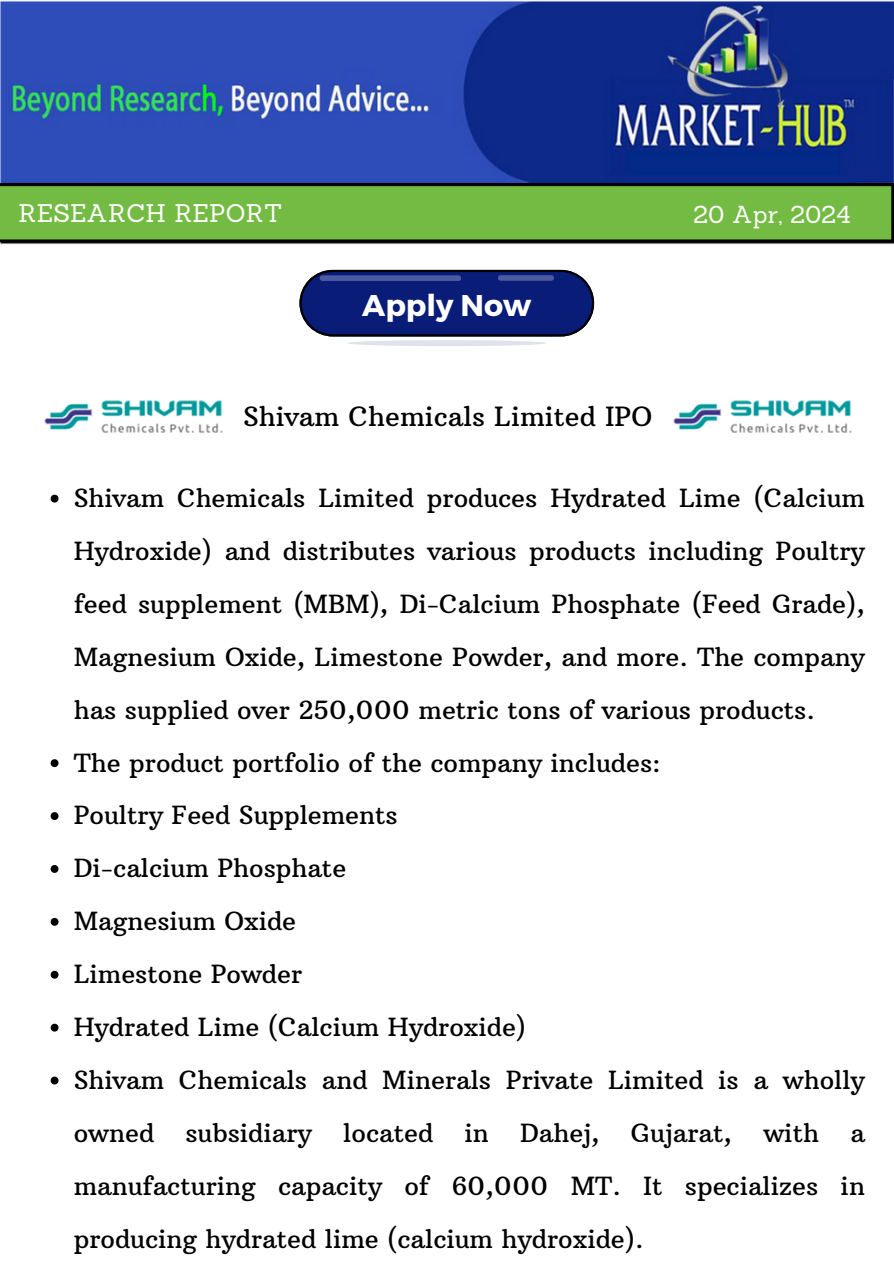
<style>
.page{position:relative;width:894px;height:1264px;background:#fff}
.page>*{position:absolute;margin:0;border:0;box-sizing:border-box;transform-origin:0 0}
.t1{font:700 30px "Montserrat";color:#fff}
.t2{font:27px "Arbutus Slab";letter-spacing:.005em;color:#000}
.t3{font:25.5px/52.8px "Arbutus Slab";color:#000;text-align:justify}
.t4{font:24.9px "Sanchez";letter-spacing:.015em;color:#fff}
.t5{font:24px "Sanchez";letter-spacing:.015em;color:#fff}
</style>
<div class="page">
<img style="left:0;top:0;width:893px;height:244px">
<svg style="left:0;top:184px;width:893px;height:57px;background:#6cae3e"></svg>
<div style="left:347px;top:340px;width:199px;height:6px;background:#dfe1ed;border-radius:50%"></div>
<svg style="left:299px;top:270px;width:295px;height:66px;background:#142576"></svg>
<div style="left:319px;top:275px;width:142px;height:6px;background:#4c5ba0;border-radius:3px"></div>
<div style="left:497px;top:275px;width:57px;height:6px;background:#4c5ba0;border-radius:3px"></div>
<svg style="left:51px;top:494px;width:7px;height:8px"></svg>
<svg style="left:51px;top:759px;width:7px;height:8px"></svg>
<svg style="left:51px;top:812px;width:7px;height:8px"></svg>
<svg style="left:51px;top:865px;width:7px;height:7px"></svg>
<svg style="left:51px;top:917px;width:7px;height:8px"></svg>
<svg style="left:51px;top:970px;width:7px;height:8px"></svg>
<svg style="left:51px;top:1023px;width:7px;height:8px"></svg>
<svg style="left:51px;top:1076px;width:7px;height:8px"></svg>
<img style="left:44px;top:400px;width:179px;height:33px">
<img style="left:673px;top:400px;width:179px;height:33px">
<p class="t4" style="left:19px;top:197px;width:265px">RESEARCH REPORT</p>
<p class="t5" style="left:693px;top:198px;width:159px">20 Apr, 2024</p>
<h3 class="t1" style="left:362px;top:286px;width:170px">Apply Now</h3>
<p class="t2" style="left:243px;top:399px;width:410px">Shivam Chemicals Limited IPO</p>
<p class="t3" style="left:74px;top:471px;width:792px">Shivam Chemicals Limited produces Hydrated Lime (Calcium Hydroxide) and distributes various products including Poultry feed supplement (MBM), Di-Calcium Phosphate (Feed Grade), Magnesium Oxide, Limestone Powder, and more. The company has supplied over 250,000 metric tons of various products.</p>
<p class="t3" style="left:74px;top:736px;width:588px">The product portfolio of the company includes:</p>
<h1 class="t3" style="left:74px;top:789px;width:325px">Poultry Feed Supplements</h1>
<h2 class="t3" style="left:74px;top:841px;width:274px">Di-calcium Phosphate</h2>
<p class="t3" style="left:74px;top:894px;width:224px">Magnesium Oxide</p>
<p class="t3" style="left:74px;top:947px;width:230px">Limestone Powder</p>
<p class="t3" style="left:74px;top:1000px;width:454px">Hydrated Lime (Calcium Hydroxide)</p>
<p class="t3" style="left:74px;top:1053px;width:792px">Shivam Chemicals and Minerals Private Limited is a wholly owned subsidiary located in Dahej, Gujarat, with a manufacturing capacity of 60,000 MT. It specializes in producing hydrated lime (calcium hydroxide).</p>
</div>
